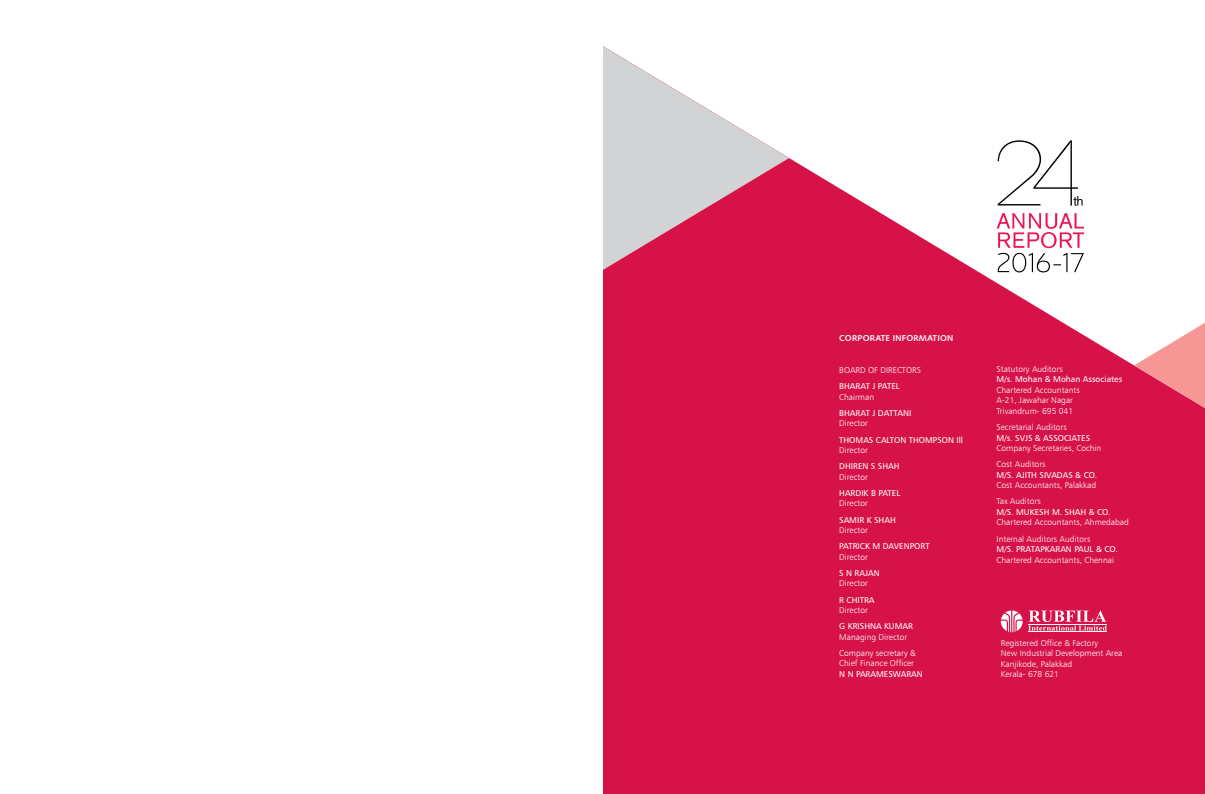
<style>
.page{position:relative;width:1205px;height:794px;background:#fff}
.page>*{position:absolute;margin:0;border:0;box-sizing:border-box;transform-origin:0 0}
.t1{font:8.5px/10.5px "Humanist 777 BT Light B";color:#fff}
.t2{font:8.5px "Humanist 777 BT Roman B";color:#fff}
.t3{font:8.5px "Humanist 531 BT Bold A";letter-spacing:.02em;color:#fff}
</style>
<div class="page">
<svg style="left:603px;top:158px;width:602px;height:636px;fill:#d71249"></svg>
<svg style="left:1001px;top:610px;width:21px;height:22px"></svg>
<hr style="left:1028px;top:632px;width:79px;height:1px;background:#fff">
<svg style="left:1028px;top:610px;width:79px;height:20px"></svg>
<svg style="left:997px;top:140px;width:85px;height:66px"></svg>
<svg style="left:996px;top:213px;width:88px;height:59px"></svg>
<svg style="left:603px;top:46px;width:186px;height:224px;fill:#d3d3d4"></svg>
<svg style="left:1134px;top:323px;width:71px;height:85px"></svg>
<p class="t3" style="left:839px;top:332px;width:116px">CORPORATE INFORMATION</p>
<p class="t1" style="left:839px;top:365px;width:83px">BOARD OF DIRECTORS</p>
<p class="t2" style="left:839px;top:381px;width:62px">BHARAT J PATEL</p>
<p class="t1" style="left:839px;top:391px;width:36px">Chairman</p>
<p class="t2" style="left:839px;top:407px;width:74px">BHARAT J DATTANI</p>
<p class="t1" style="left:839px;top:418px;width:30px">Director</p>
<p class="t2" style="left:839px;top:434px;width:125px">THOMAS CALTON THOMPSON Ill</p>
<p class="t1" style="left:839px;top:445px;width:30px">Director</p>
<p class="t2" style="left:839px;top:461px;width:62px">DHIREN S SHAH</p>
<p class="t1" style="left:839px;top:471px;width:30px">Director</p>
<p class="t2" style="left:839px;top:487px;width:63px">HARDIK B PATEL</p>
<p class="t1" style="left:839px;top:498px;width:30px">Director</p>
<p class="t2" style="left:839px;top:514px;width:58px">SAMIR K SHAH</p>
<p class="t1" style="left:839px;top:525px;width:30px">Director</p>
<p class="t2" style="left:839px;top:541px;width:92px">PATRICK M DAVENPORT</p>
<p class="t1" style="left:839px;top:551px;width:30px">Director</p>
<p class="t2" style="left:839px;top:567px;width:42px">S N RAJAN</p>
<p class="t1" style="left:839px;top:578px;width:30px">Director</p>
<p class="t2" style="left:839px;top:594px;width:37px">R CHITRA</p>
<p class="t1" style="left:839px;top:605px;width:30px">Director</p>
<p class="t2" style="left:839px;top:621px;width:75px">G KRISHNA KUMAR</p>
<p class="t1" style="left:839px;top:628px;width:78px;line-height:16.2px">Managing Director<br>Company secretary &amp;</p>
<p class="t1" style="left:839px;top:658px;width:76px">Chief Finance Officer</p>
<p class="t2" style="left:839px;top:668px;width:85px">N N PARAMESWARAN</p>
<p class="t1" style="left:996px;top:363px;width:68px">Statutory Auditors</p>
<p class="t2" style="left:996px;top:374px;width:127px">M/s. Mohan &amp; Mohan Associates</p>
<p class="t1" style="left:996px;top:384px;width:85px">Chartered Accountants<br>A-21, Jawahar Nagar<br>Trivandrum- 695 041</p>
<p class="t1" style="left:996px;top:422px;width:72px">Secretarial Auditors</p>
<p class="t2" style="left:996px;top:432px;width:95px">M/s. SVJS &amp; ASSOCIATES</p>
<p class="t1" style="left:996px;top:440px;width:106px;line-height:16.2px">Company Secretaries, Cochin<br>Cost Auditors</p>
<p class="t2" style="left:996px;top:469px;width:102px">M/S. AJITH SIVADAS &amp; CO.</p>
<p class="t1" style="left:996px;top:477px;width:101px;line-height:16.2px">Cost Accountants, Palakkad<br>Tax Auditors</p>
<p class="t2" style="left:996px;top:506px;width:116px">M/S. MUKESH M. SHAH &amp; CO.</p>
<p class="t1" style="left:996px;top:514px;width:134px;line-height:16.2px">Chartered Accountants, Ahmedabad<br>Internal Auditors Auditors</p>
<p class="t2" style="left:996px;top:544px;width:123px">M/S. PRATAPKARAN PAUL &amp; CO.</p>
<p class="t1" style="left:996px;top:554px;width:119px">Chartered Accountants, Chennai</p>
<p class="t1" style="left:1001px;top:637px;width:123px">Registered Office &amp; Factory<br>New Industrial Development Area<br>Kanjikode, Palakkad<br>Kerala- 678 621</p>
</div>
